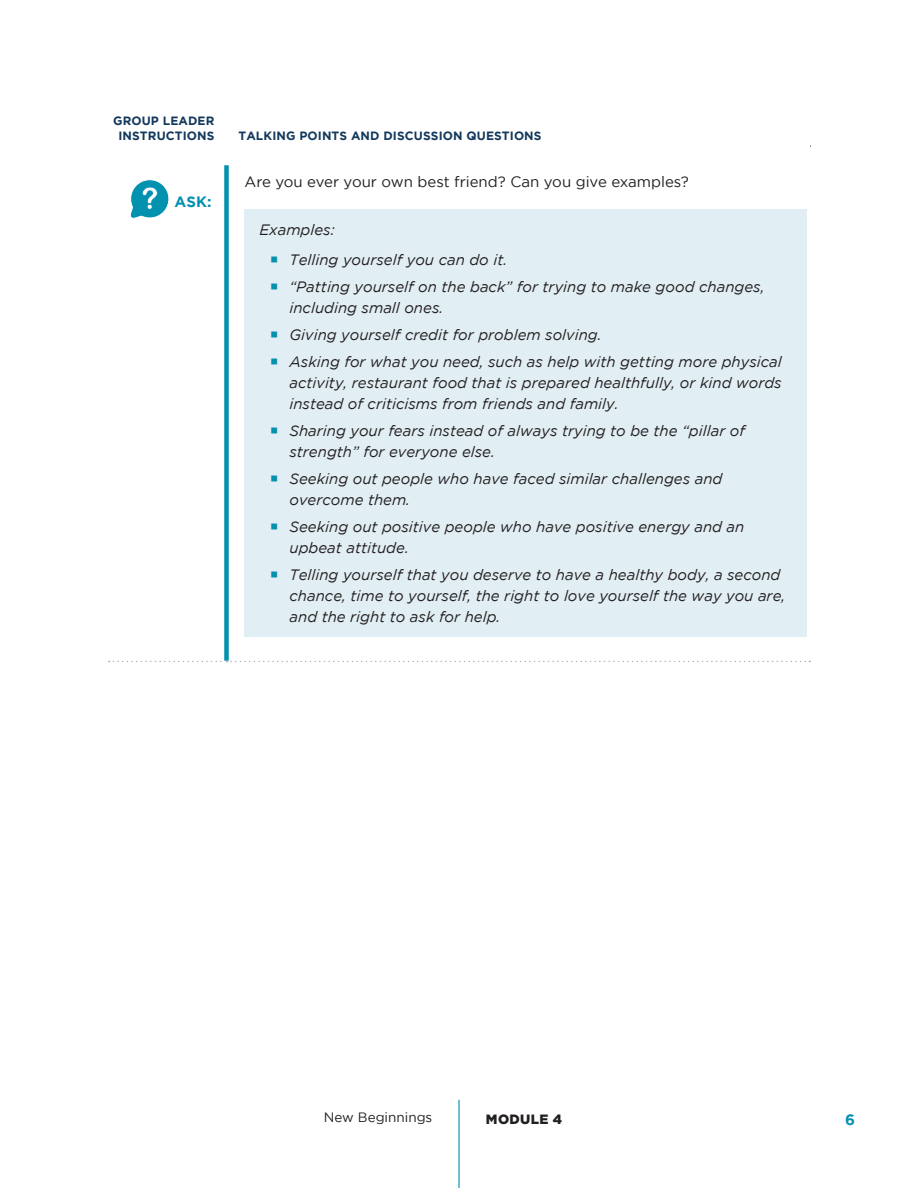
<style>
.page{position:relative;width:918px;height:1188px;background:#fff}
.page>*{position:absolute;margin:0;border:0;box-sizing:border-box;transform-origin:0 0}
.t1{font:italic 15px/21px "Gotham";color:#231f20}
.t2{font:15px "Gotham";color:#231f20}
.t3{font:700 15px "Gotham";color:#0391b0}
.t4{font:13.5px "Gotham";color:#231f20}
.t5{font:900 13.5px "Gotham";letter-spacing:.025em;color:#231f20}
.t6{font:700 12px/15px "Gotham";letter-spacing:.01em;color:#12385c;text-align:center}
</style>
<div class="page">
<hr style="left:458px;top:1100px;width:2px;height:88px;background:#0391b0">
<div style="left:244px;top:210px;width:563px;height:427px;background:#e1eef4"></div>
<div style="left:224px;top:165px;width:5px;height:496px;background:#0391b0"></div>
<svg style="left:109px;top:661px;width:701px;height:1px"></svg>
<svg style="left:130px;top:179px;width:39px;height:40px"></svg>
<p class="t6" style="left:113px;top:113px;width:103px">GROUP LEADER<br>INSTRUCTIONS</p>
<p class="t3" style="left:175px;top:193px;width:38px">ASK:</p>
<p class="t6" style="left:239px;top:128px;width:305px">TALKING POINTS AND DISCUSSION QUESTIONS</p>
<p class="t2" style="left:244px;top:174px;width:446px">Are you ever your own best friend? Can you give examples?</p>
<p class="t1" style="left:260px;top:220px;width:77px">Examples:</p>
<p class="t1" style="left:290px;top:250px;width:219px">Telling yourself you can do it.</p>
<p class="t1" style="left:290px;top:277px;width:477px">“Patting yourself on the back” for trying to make good changes, including small ones.</p>
<p class="t1" style="left:290px;top:325px;width:314px">Giving yourself credit for problem solving.</p>
<p class="t1" style="left:290px;top:352px;width:494px;text-align:justify">Asking for what you need, such as help with getting more physical activity, restaurant food that is prepared healthfully, or kind words instead of criticisms from friends and family.</p>
<p class="t1" style="left:290px;top:421px;width:457px">Sharing your fears instead of always trying to be the “pillar of strength” for everyone else.</p>
<p class="t1" style="left:290px;top:469px;width:434px">Seeking out people who have faced similar challenges and overcome them.</p>
<p class="t1" style="left:290px;top:517px;width:456px">Seeking out positive people who have positive energy and an upbeat attitude.</p>
<p class="t1" style="left:290px;top:565px;width:497px">Telling yourself that you deserve to have a healthy body, a second chance, time to yourself, the right to love yourself the way you are, and the right to ask for help.</p>
<p class="t4" style="left:324px;top:1110px;width:110px">New Beginnings</p>
<p class="t5" style="left:486px;top:1111px;width:78px">MODULE 4</p>
<p class="t3" style="left:845px;top:1111px;width:11px">6</p>
</div>
